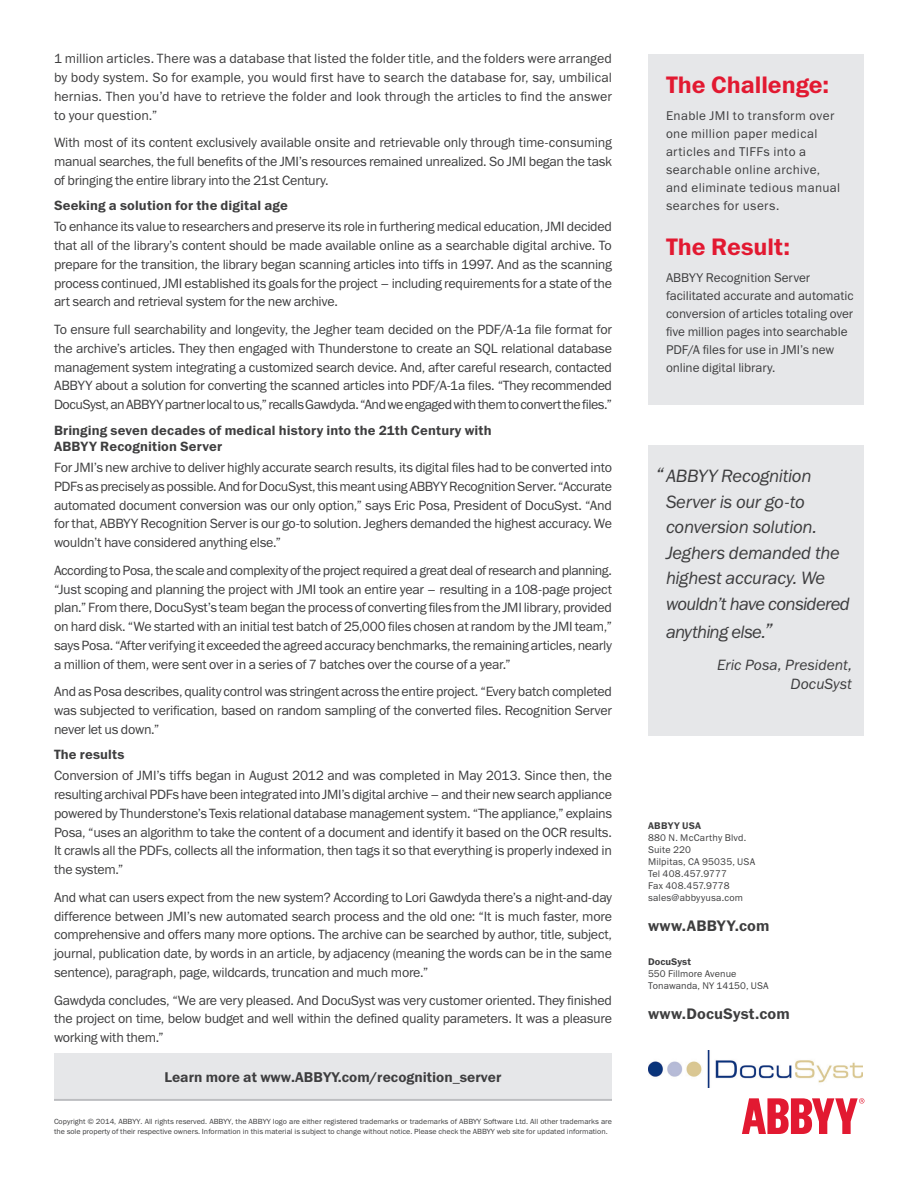
<style>
.page{position:relative;width:918px;height:1188px;background:#fff}
.page>*{position:absolute;margin:0;border:0;box-sizing:border-box;transform-origin:0 0}
.Sidebar_Head{font:24px "Franklin Gothic Demi ITC";color:#e21931}
.Quotation{font:italic 18px/25.5px "Franklin Gothic Book ITC";letter-spacing:-.015em;color:#3e3e3f}
.Quotation-2{font:italic 18px "Franklin Gothic Book ITC";letter-spacing:-.035em;color:#3e3e3f}
.Subhead_Level_1{font:15.3px "Franklin Gothic Demi ITC";letter-spacing:.01em;color:#3e3e3f}
.Quote-Author{font:italic 15px/19.5px "Franklin Gothic Book ITC";letter-spacing:.005em;color:#3e3e3f;text-align:right}
.Call_Action_H1{font:14.25px "Franklin Gothic Demi ITC";color:#3e3e3f}
.Body{font:13.5px/18.8px "Franklin Gothic Book ITC";letter-spacing:-.02em;color:#3e3e3f;text-align:justify}
.Subhead_Level_2{font:13.5px/16.5px "Franklin Gothic Demi ITC";letter-spacing:.01em;color:#3e3e3f}
.Sidebar_Body{font:12.75px/18px "Franklin Gothic Book ITC";letter-spacing:.01em;color:#3e3e3f}
.Sidebar_Body-2{font:12.75px/18px "Franklin Gothic Book ITC";letter-spacing:.03em;color:#3e3e3f}
.Address{font:9.75px/12px "Franklin Gothic Book ITC";letter-spacing:.015em;color:#3e3e3f}
.Address_Subhead{font:9.75px "Franklin Gothic Demi ITC";letter-spacing:.005em;color:#3e3e3f}
.Address_Subhead-2{font:9.75px "Franklin Gothic Demi ITC";letter-spacing:.025em;color:#3e3e3f}
.Copyright{font:7.5px/9.8px "Franklin Gothic Book ITC";color:#3e3e3f}
.s1{font-size:21px}
</style>
<div class="page">
<svg style="left:742px;top:1098px;width:122px;height:36px"></svg>
<div style="left:54px;top:1053px;width:558px;height:47px;background:#e6e7e9"></div>
<hr style="left:54px;top:1099px;width:558px;height:2px;background:#bcbdc0">
<div style="left:648px;top:54px;width:216px;height:351px;background:#e6e7e9"></div>
<div style="left:648px;top:446px;width:216px;height:290px;background:#e6e7e9"></div>
<img style="left:648px;top:1050px;width:215px;height:37px">
<p class="Body" style="left:54px;top:49px;width:560px">1 million articles. There was a database that listed the folder title, and the folders were arranged by body system. So for example, you would first have to search the database for, say, umbilical hernias. Then you’d have to retrieve the folder and look through the articles to find the answer to your question.”</p>
<p class="Body" style="left:54px;top:133px;width:560px">With most of its content exclusively available onsite and retrievable only through time-consuming manual searches, the full benefits of the JMI’s resources remained unrealized. So JMI began the task of bringing the entire library into the 21st Century.</p>
<p class="Subhead_Level_2" style="left:54px;top:198px;width:235px">Seeking a solution for the digital age</p>
<p class="Body" style="left:54px;top:217px;width:560px">To enhance its value to researchers and preserve its role in furthering medical education, JMI decided that all of the library’s content should be made available online as a searchable digital archive. To prepare for the transition, the library began scanning articles into tiffs in 1997. And as the scanning process continued, JMI established its goals for the project – including requirements for a state of the art search and retrieval system for the new archive.</p>
<p class="Body" style="left:54px;top:320px;width:560px">To ensure full searchability and longevity, the Jegher team decided on the PDF/A-1a file format for the archive’s articles. They then engaged with Thunderstone to create an SQL relational database management system integrating a customized search device. And, after careful research, contacted ABBYY about a solution for converting the scanned articles into PDF/A-1a files. “They recommended DocuSyst, an ABBYY partner local to us,” recalls Gawdyda. “And we engaged with them to convert the files.”</p>
<p class="Subhead_Level_2" style="left:54px;top:422px;width:439px">Bringing seven decades of medical history into the 21th Century with<br>ABBYY Recognition Server</p>
<p class="Body" style="left:54px;top:458px;width:560px">For JMI’s new archive to deliver highly accurate search results, its digital files had to be converted into PDFs as precisely as possible. And for DocuSyst, this meant using ABBYY Recognition Server. “Accurate automated document conversion was our only option,” says Eric Posa, President of DocuSyst. “And for that, ABBYY Recognition Server is our go-to solution. Jeghers demanded the highest accuracy. We wouldn’t have considered anything else.”</p>
<p class="Body" style="left:54px;top:560px;width:559px">According to Posa, the scale and complexity of the project required a great deal of research and planning. “Just scoping and planning the project with JMI took an entire year – resulting in a 108-page project plan.” From there, DocuSyst’s team began the process of converting files from the JMI library, provided on hard disk. “We started with an initial test batch of 25,000 files chosen at random by the JMI team,” says Posa. “After verifying it exceeded the agreed accuracy benchmarks, the remaining articles, nearly a million of them, were sent over in a series of 7 batches over the course of a year.”</p>
<p class="Body" style="left:54px;top:682px;width:560px">And as Posa describes, quality control was stringent across the entire project. “Every batch completed was subjected to verification, based on random sampling of the converted files. Recognition Server never let us down.”</p>
<p class="Subhead_Level_2" style="left:54px;top:747px;width:72px">The results</p>
<p class="Body" style="left:54px;top:766px;width:560px">Conversion of JMI’s tiffs began in August 2012 and was completed in May 2013. Since then, the resulting archival PDFs have been integrated into JMI’s digital archive – and their new search appliance powered by Thunderstone’s Texis relational database management system. “The appliance,” explains Posa, “uses an algorithm to take the content of a document and identify it based on the OCR results.<br>It crawls all the PDFs, collects all the information, then tags it so that everything is properly indexed in the system.”</p>
<p class="Body" style="left:54px;top:887px;width:560px">And what can users expect from the new system? According to Lori Gawdyda there’s a night-and-day difference between JMI’s new automated search process and the old one: “It is much faster, more comprehensive and offers many more options. The archive can be searched by author, title, subject, journal, publication date, by words in an article, by adjacency (meaning the words can be in the same sentence), paragraph, page, wildcards, truncation and much more.”</p>
<p class="Body" style="left:54px;top:990px;width:560px">Gawdyda concludes, “We are very pleased. And DocuSyst was very customer oriented. They finished the project on time, below budget and well within the defined quality parameters. It was a pleasure working with them.”</p>
<p class="Call_Action_H1" style="left:164px;top:1068px;width:339px">Learn more at www.ABBYY.com/recognition_server</p>
<p class="Copyright" style="left:54px;top:1117px;width:560px">Copyright © 2014, ABBYY. All rights reserved. ABBYY, the ABBYY logo are either registered trademarks or trademarks of ABBYY Software Ltd. All other trademarks are the sole property of their respective owners. Information in this material is subject to change without notice. Please check the ABBYY web site for updated information.</p>
<p class="Sidebar_Head" style="left:666px;top:70px;width:165px">The Challenge:</p>
<p class="Sidebar_Body-2" style="left:666px;top:106px;width:176px">Enable JMI to transform over one million paper medical articles and TIFFs into a searchable online archive, and eliminate tedious manual searches for users.</p>
<p class="Sidebar_Head" style="left:666px;top:232px;width:126px">The Result:</p>
<p class="Sidebar_Body" style="left:666px;top:268px;width:189px">ABBYY Recognition Server facilitated accurate and automatic conversion of articles totaling over five million pages into searchable<br>PDF/A files for use in JMI’s new online digital library.</p>
<p class="Quotation" style="left:666px;top:464px;width:186px;text-indent:-10px"><span class="s1">“</span>ABBYY Recognition<br>Server is our go-to conversion solution.<br>Jeghers demanded the highest accuracy. We wouldn’t have considered</p>
<p class="Quotation-2" style="left:666px;top:622px;width:108px">anything else.<span class="s1">”</span></p>
<p class="Quote-Author" style="left:717px;top:655px;width:136px">Eric Posa, President,<br>DocuSyst</p>
<p class="Address_Subhead-2" style="left:648px;top:820px;width:55px">ABBYY USA</p>
<p class="Address" style="left:648px;top:832px;width:100px">880 N. McCarthy Blvd.<br>Suite 220</p>
<p class="Address" style="left:648px;top:856px;width:109px">Milpitas, CA 95035, USA</p>
<p class="Address" style="left:648px;top:868px;width:80px">Tel 408.457.9777</p>
<p class="Address" style="left:648px;top:880px;width:83px">Fax 408.457.9778</p>
<p class="Address" style="left:648px;top:892px;width:97px">sales@abbyyusa.com</p>
<p class="Subhead_Level_1" style="left:648px;top:917px;width:123px">www.ABBYY.com</p>
<p class="Address_Subhead" style="left:648px;top:956px;width:45px">DocuSyst</p>
<p class="Address" style="left:648px;top:968px;width:90px">550 Fillmore Avenue</p>
<p class="Address" style="left:648px;top:980px;width:122px">Tonawanda, NY 14150, USA</p>
<p class="Subhead_Level_1" style="left:648px;top:1005px;width:143px">www.DocuSyst.com</p>
</div>
